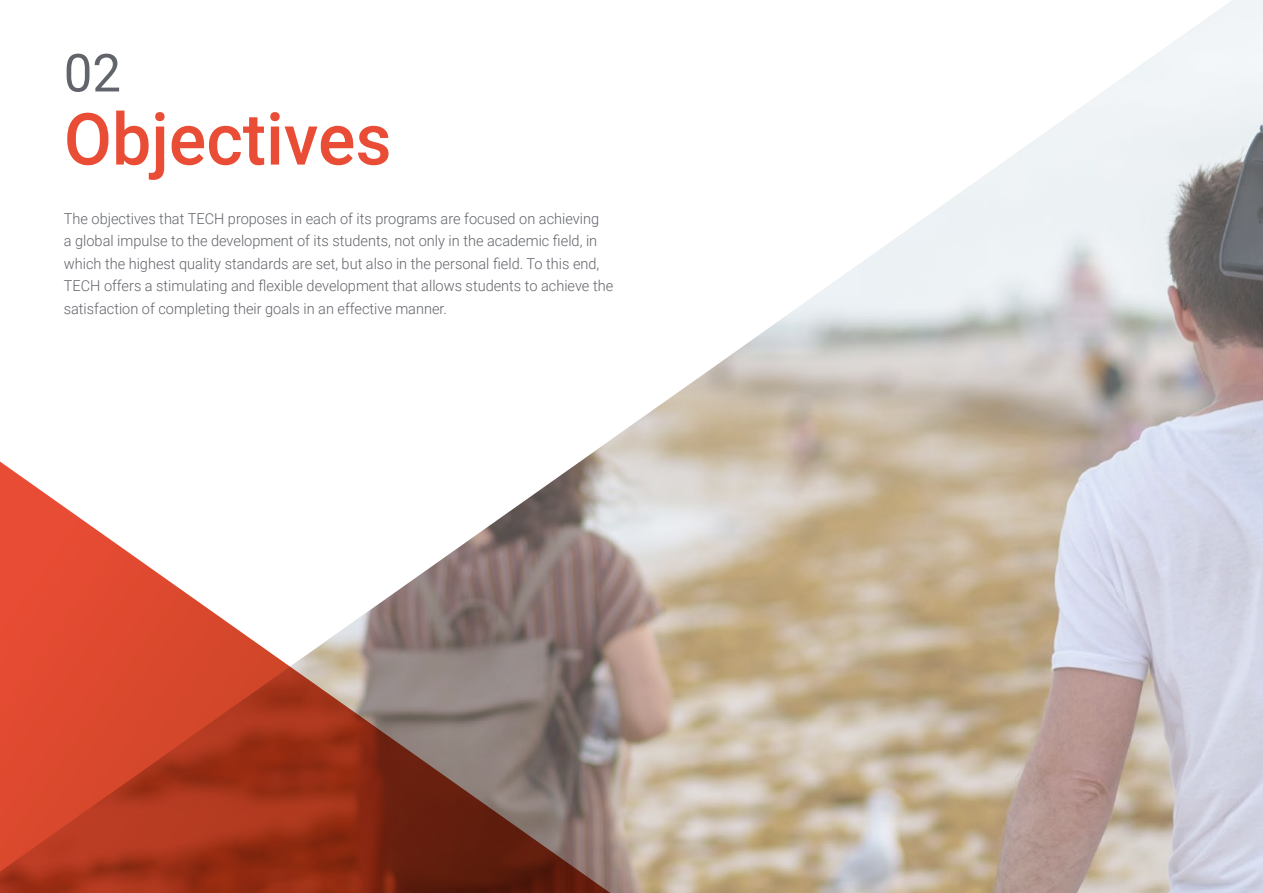
<style>
.page{position:relative;width:1263px;height:893px;background:#fff}
.page>*{position:absolute;margin:0;border:0;box-sizing:border-box;transform-origin:0 0}
.t1{font:500 72px "Roboto";color:#e94d35}
.t2{font:52.5px "Roboto";color:#61646a}
.t3{font:300 15px/22.5px "Roboto";color:#61646a}
</style>
<div class="page">
<img style="left:602px;top:0;width:661px;height:893px">
<svg style="left:0;top:446px;width:640px;height:447px"></svg>
<h2 class="t2" style="left:64px;top:36px;width:59px">02</h2>
<h1 class="t1" style="left:64px;top:89px;width:329px">Objectives</h1>
<p class="t3" style="left:64px;top:207px;width:551px">The objectives that TECH proposes in each of its programs are focused on achieving<br>a global impulse to the development of its students, not only in the academic field, in which the highest quality standards are set, but also in the personal field. To this end, TECH offers a stimulating and flexible development that allows students to achieve the satisfaction of completing their goals in an effective manner.</p>
</div>
